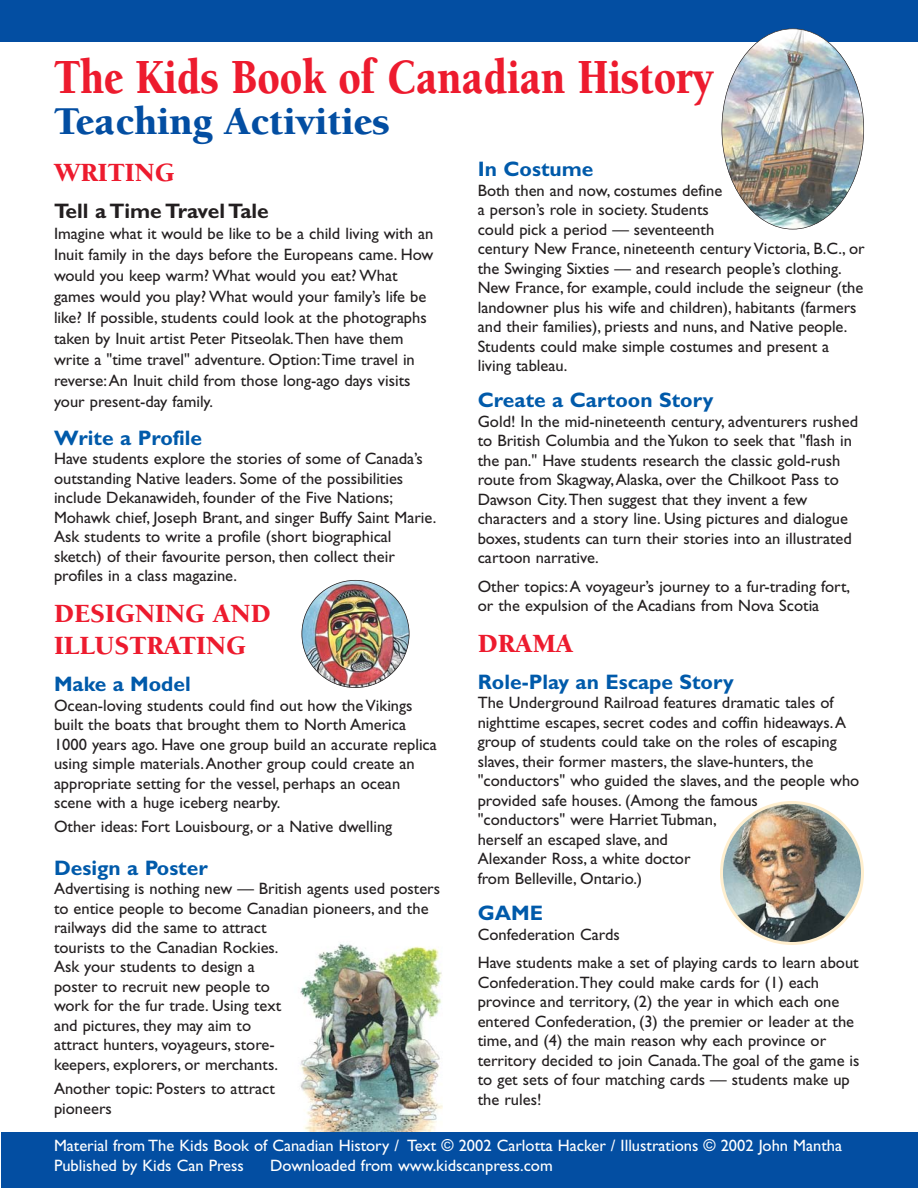
<style>
.page{position:relative;width:918px;height:1188px;background:#fff}
.page>*{position:absolute;margin:0;border:0;box-sizing:border-box;transform-origin:0 0}
.t1{font:900 50.4px "Berkeley";letter-spacing:-.005em;color:#ed1b2e;scale:.83 1}
.t2{font:900 40.5px "Berkeley";color:#034ea2}
.t3{font:900 27px/32.4px "Berkeley";color:#ed1b2e}
.t4{font:700 21px "Gill Sans";color:#005aaa}
.t5{font:700 21px "Gill Sans";color:#231f20}
.t6{font:16.5px/19.5px "Gill Sans";color:#231f20}
.t7{font:16.5px/19.5px "Gill Sans";color:#fff}
</style>
<div class="page">
<div style="left:0;top:0;width:918px;height:42px;background:#034ea2"></div>
<img style="left:722px;top:29px;width:142px;height:200px;border-radius:50%">
<img style="left:302px;top:580px;width:107px;height:108px;border-radius:50%">
<div style="left:302px;top:580px;width:108px;height:108px;border:2px solid #231f20;border-radius:50%"></div>
<img style="left:720px;top:801px;width:144px;height:144px">
<img style="left:300px;top:944px;width:142px;height:188px">
<div style="left:2px;top:1132px;width:916px;height:56px;background:#034ea2"></div>
<h1 class="t1" style="left:54px;top:57px;width:797px">The Kids Book of Canadian History</h1>
<h2 class="t2" style="left:54px;top:105px;width:338px">Teaching Activities</h2>
<h3 class="t3" style="left:54px;top:159px;width:122px">WRITING</h3>
<p class="t5" style="left:54px;top:203px;width:216px">Tell a Time Travel Tale</p>
<p class="t6" style="left:54px;top:224px;width:381px;line-height:21px">Imagine what it would be like to be a child living with an Inuit family in the days before the Europeans came. How would you keep warm? What would you eat? What games would you play? What would your family’s life be like? If possible, students could look at the photographs taken by Inuit artist Peter Pitseolak.Then have them write a "time travel" adventure. Option:Time travel in reverse:An Inuit child from those long-ago days visits your present-day family.</p>
<p class="t4" style="left:54px;top:430px;width:150px">Write a Profile</p>
<p class="t6" style="left:54px;top:451px;width:384px">Have students explore the stories of some of Canada’s outstanding Native leaders. Some of the possibilities include Dekanawideh, founder of the Five Nations; Mohawk chief, Joseph Brant, and singer Buffy Saint Marie.<br>Ask students to write a profile (short biographical sketch) of their favourite person, then collect their profiles in a class magazine.</p>
<h3 class="t3" style="left:54px;top:600px;width:218px">DESIGNING AND<br>ILLUSTRATING</h3>
<p class="t4" style="left:54px;top:677px;width:138px">Make a Model</p>
<p class="t6" style="left:54px;top:697px;width:384px">Ocean-loving students could find out how the Vikings built the boats that brought them to North America 1000 years ago. Have one group build an accurate replica using simple materials.Another group could create an appropriate setting for the vessel, perhaps an ocean scene with a huge iceberg nearby.</p>
<p class="t6" style="left:54px;top:819px;width:340px">Other ideas: Fort Louisbourg, or a Native dwelling</p>
<p class="t4" style="left:54px;top:860px;width:155px">Design a Poster</p>
<p class="t6" style="left:54px;top:881px;width:388px">Advertising is nothing new — British agents used posters to entice people to become Canadian pioneers, and the railways did the same to attract<br>tourists to the Canadian Rockies.<br>Ask your students to design a<br>poster to recruit new people to<br>work for the fur trade. Using text<br>and pictures, they may aim to<br>attract hunters, voyageurs, store-<br>keepers, explorers, or merchants.</p>
<p class="t6" style="left:54px;top:1080px;width:222px">Another topic: Posters to attract pioneers</p>
<p class="t4" style="left:478px;top:162px;width:117px">In Costume</p>
<p class="t6" style="left:478px;top:182px;width:389px">Both then and now, costumes define<br>a person’s role in society. Students<br>could pick a period — seventeenth<br>century New France, nineteenth century Victoria, B.C., or the Swinging Sixties — and research people’s clothing.<br>New France, for example, could include the seigneur (the landowner plus his wife and children), habitants (farmers and their families), priests and nuns, and Native people.<br>Students could make simple costumes and present a living tableau.</p>
<p class="t4" style="left:478px;top:393px;width:237px">Create a Cartoon Story</p>
<p class="t6" style="left:478px;top:413px;width:382px">Gold! In the mid-nineteenth century, adventurers rushed to British Columbia and the Yukon to seek that "flash in the pan." Have students research the classic gold-rush route from Skagway,Alaska, over the Chilkoot Pass to Dawson City.Then suggest that they invent a few characters and a story line. Using pictures and dialogue boxes, students can turn their stories into an illustrated cartoon narrative.</p>
<p class="t6" style="left:478px;top:578px;width:374px">Other topics:A voyageur’s journey to a fur-trading fort, or the expulsion of the Acadians from Nova Scotia</p>
<h3 class="t3" style="left:478px;top:630px;width:97px">DRAMA</h3>
<p class="t4" style="left:478px;top:675px;width:258px">Role-Play an Escape Story</p>
<p class="t6" style="left:478px;top:695px;width:383px">The Underground Railroad features dramatic tales of nighttime escapes, secret codes and coffin hideaways.A group of students could take on the roles of escaping slaves, their former masters, the slave-hunters, the "conductors" who guided the slaves, and the people who provided safe houses. (Among the famous<br>"conductors" were Harriet Tubman,<br>herself an escaped slave, and<br>Alexander Ross, a white doctor<br>from Belleville, Ontario.)</p>
<p class="t4" style="left:478px;top:906px;width:67px">GAME</p>
<p class="t6" style="left:478px;top:922px;width:383px;line-height:28.5px">Confederation Cards<br>Have students make a set of playing cards to learn about</p>
<p class="t6" style="left:478px;top:974px;width:383px">Confederation.They could make cards for (1) each province and territory, (2) the year in which each one entered Confederation, (3) the premier or leader at the time, and (4) the main reason why each province or territory decided to join Canada.The goal of the game is to get sets of four matching cards — students make up the rules!</p>
<p class="t7" style="left:54px;top:1138px;width:790px">Material from The Kids Book of Canadian History / Text © 2002 Carlotta Hacker / Illustrations © 2002 John Mantha<br>Published by Kids Can Press</p>
<p class="t7" style="left:270px;top:1157px;width:284px">Downloaded from www.kidscanpress.com</p>
</div>
